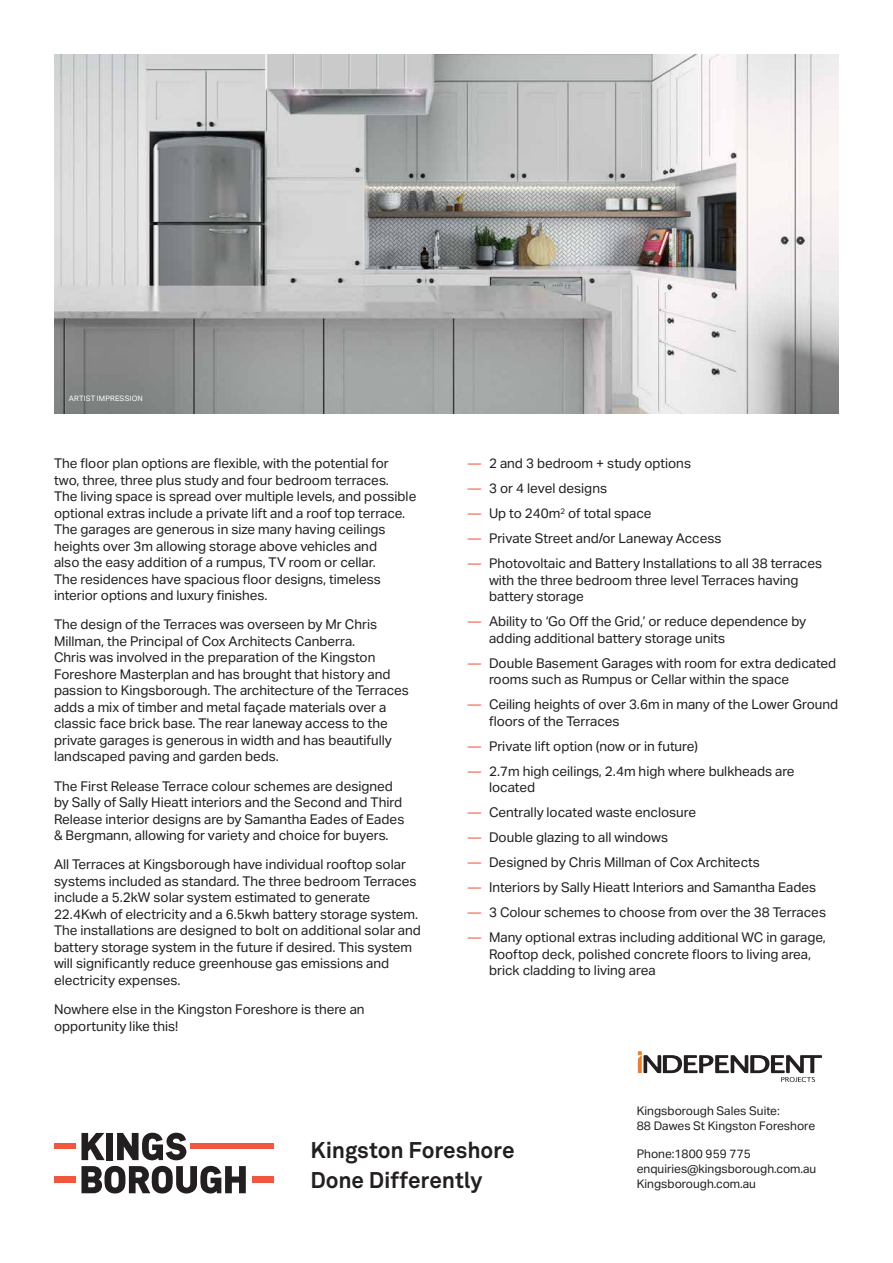
<style>
.page{position:relative;width:893px;height:1263px;background:#fff}
.page>*{position:absolute;margin:0;border:0;box-sizing:border-box;transform-origin:0 0}
.t1{font:700 22.5px/30px "Akkurat";letter-spacing:-.005em;color:#231f20}
.t2{font:13.5px/16.5px "Aktiv Grotesk";color:#231f20}
.t3{font:12px/15px "Aktiv Grotesk";color:#231f20}
.t4{font:7.5px "Aktiv Grotesk";letter-spacing:.02em;color:#fff}
.s1{color:#f36d52}
</style>
<div class="page">
<div style="left:54px;top:1176px;width:21px;height:6px;background:#f1563f"></div>
<div style="left:190px;top:1143px;width:83px;height:6px;background:#f1563f"></div>
<div style="left:54px;top:1143px;width:21px;height:6px;background:#f1563f"></div>
<svg style="left:81px;top:1133px;width:24px;height:27px"></svg>
<div style="left:107px;top:1133px;width:6px;height:27px;background:#231f20"></div>
<div style="left:252px;top:1176px;width:21px;height:6px;background:#f1563f"></div>
<svg style="left:81px;top:1166px;width:165px;height:27px"></svg>
<svg style="left:117px;top:1133px;width:69px;height:27px"></svg>
<svg style="left:638px;top:1051px;width:184px;height:31px"></svg>
<img style="left:54px;top:54px;width:785px;height:359px">
<p class="t4" style="left:69px;top:394px;width:75px">ARTIST IMPRESSION</p>
<p class="t2" style="left:54px;top:455px;width:364px">The floor plan options are flexible, with the potential for two, three, three plus study and four bedroom terraces.<br>The living space is spread over multiple levels, and possible optional extras include a private lift and a roof top terrace.<br>The garages are generous in size many having ceilings heights over 3m allowing storage above vehicles and<br>also the easy addition of a rumpus, TV room or cellar.<br>The residences have spacious floor designs, timeless interior options and luxury finishes.</p>
<p class="t2" style="left:54px;top:616px;width:356px">The design of the Terraces was overseen by Mr Chris Millman, the Principal of Cox Architects Canberra.<br>Chris was involved in the preparation of the Kingston Foreshore Masterplan and has brought that history and passion to Kingsborough. The architecture of the Terraces adds a mix of timber and metal façade materials over a classic face brick base. The rear laneway access to the private garages is generous in width and has beautifully landscaped paving and garden beds.</p>
<p class="t2" style="left:54px;top:778px;width:352px">The First Release Terrace colour schemes are designed by Sally of Sally Hieatt interiors and the Second and Third Release interior designs are by Samantha Eades of Eades &amp; Bergmann, allowing for variety and choice for buyers.</p>
<p class="t2" style="left:54px;top:856px;width:368px">All Terraces at Kingsborough have individual rooftop solar systems included as standard. The three bedroom Terraces include a 5.2kW solar system estimated to generate 22.4Kwh of electricity and a 6.5kwh battery storage system.<br>The installations are designed to bolt on additional solar and battery storage system in the future if desired. This system will significantly reduce greenhouse gas emissions and electricity expenses.</p>
<p class="t2" style="left:54px;top:1001px;width:312px">Nowhere else in the Kingston Foreshore is there an opportunity like this!</p>
<p class="t2" style="left:468px;top:455px;width:225px"><span class="s1">—</span> 2 and 3 bedroom + study options</p>
<p class="t2" style="left:468px;top:480px;width:141px"><span class="s1">—</span> 3 or 4 level designs</p>
<p class="t2" style="left:468px;top:505px;width:185px"><span class="s1">—</span> Up to 240m<sup>2</sup> of total space</p>
<p class="t2" style="left:468px;top:530px;width:255px"><span class="s1">—</span> Private Street and/or Laneway Access</p>
<p class="t2" style="left:489px;top:555px;width:335px;text-indent:-21px"><span class="s1">—</span> Photovoltaic and Battery Installations to all 38 terraces with the three bedroom three level Terraces having battery storage</p>
<p class="t2" style="left:489px;top:613px;width:319px;text-indent:-21px"><span class="s1">—</span> Ability to ‘Go Off the Grid,’ or reduce dependence by adding additional battery storage units</p>
<p class="t2" style="left:489px;top:655px;width:349px;text-indent:-21px"><span class="s1">—</span> Double Basement Garages with room for extra dedicated rooms such as Rumpus or Cellar within the space</p>
<p class="t2" style="left:489px;top:696px;width:351px;text-indent:-21px"><span class="s1">—</span> Ceiling heights of over 3.6m in many of the Lower Ground floors of the Terraces</p>
<p class="t2" style="left:468px;top:738px;width:232px"><span class="s1">—</span> Private lift option (now or in future)</p>
<p class="t2" style="left:489px;top:763px;width:307px;text-indent:-21px"><span class="s1">—</span> 2.7m high ceilings, 2.4m high where bulkheads are located</p>
<p class="t2" style="left:468px;top:804px;width:230px"><span class="s1">—</span> Centrally located waste enclosure</p>
<p class="t2" style="left:468px;top:829px;width:202px"><span class="s1">—</span> Double glazing to all windows</p>
<p class="t2" style="left:468px;top:854px;width:294px"><span class="s1">—</span> Designed by Chris Millman of Cox Architects</p>
<p class="t2" style="left:468px;top:879px;width:350px"><span class="s1">—</span> Interiors by Sally Hieatt Interiors and Samantha Eades</p>
<p class="t2" style="left:468px;top:904px;width:360px"><span class="s1">—</span> 3 Colour schemes to choose from over the 38 Terraces</p>
<p class="t2" style="left:489px;top:929px;width:338px;text-indent:-21px"><span class="s1">—</span> Many optional extras including additional WC in garage,<br>Rooftop deck, polished concrete floors to living area, brick cladding to living area</p>
<h1 class="t1" style="left:310px;top:1134px;width:206px">Kingston Foreshore<br>Done Differently</h1>
<p class="t3" style="left:637px;top:1103px;width:180px">Kingsborough Sales Suite:<br>88 Dawes St Kingston Foreshore</p>
<p class="t3" style="left:637px;top:1146px;width:181px">Phone:1800 959 775 enquiries@kingsborough.com.au<br>Kingsborough.com.au</p>
</div>
